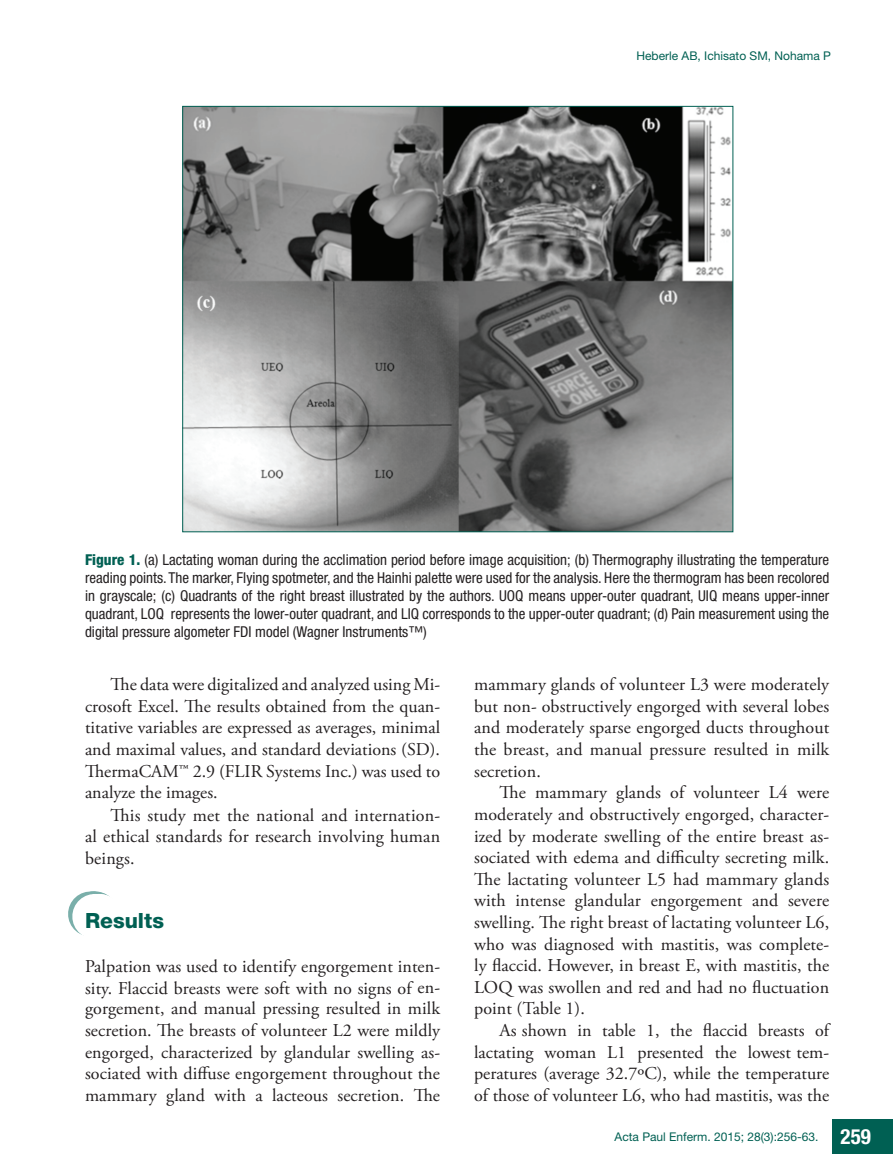
<style>
.page{position:relative;width:893px;height:1170px;background:#fff}
.page>*{position:absolute;margin:0;border:0;box-sizing:border-box;transform-origin:0 0}
.t1{font:800 21px "Helvetica Neue LT Std";color:#006053}
.t2{font:18px/21.6px "Adobe Garamond Pro";letter-spacing:.005em;color:#231f20;text-align:justify}
.t3{font:condensed 15px/18px "Helvetica Neue LT Std";color:#231f20;text-align:justify}
.t4{font:12px "Helvetica Neue LT Std";color:#006053}
.s1{font-weight:800;color:#006053}
.s2{font-weight:700;font-stretch:condensed;font-size:21px;color:#fff}
</style>
<div class="page">
<div style="left:832px;top:1118px;width:61px;height:35px;background:#006053"></div>
<hr style="left:91px;top:891px;width:1px;height:45px;background:#7aafaa">
<svg style="left:92px;top:891px;width:7px;height:4px"></svg>
<hr style="left:95px;top:893px;width:1px;height:45px;background:#fff">
<img style="left:184px;top:108px;width:547px;height:422px">
<p class="t4" style="left:636px;top:48px;width:196px">Heberle AB, Ichisato SM, Nohama P</p>
<p class="t3" style="left:85px;top:550px;width:746px"><span class="s1">Figure 1.</span> (a) Lactating woman during the acclimation period before image acquisition; (b) Thermography illustrating the temperature reading points. The marker, Flying spotmeter, and the Hainhi palette were used for the analysis. Here the thermogram has been recolored in grayscale; (c) Quadrants of the right breast illustrated by the authors. UOQ means upper-outer quadrant, UIQ means upper-inner quadrant, LOQ represents the lower-outer quadrant, and LIQ corresponds to the upper-outer quadrant; (d) Pain measurement using the digital pressure algometer FDI model (Wagner Instruments™)</p>
<p class="t2" style="left:85px;top:674px;width:357px;text-indent:26px">The data were digitalized and analyzed using Mi&shy;crosoft Excel. The results obtained from the quan&shy;titative variables are expressed as averages, minimal and maximal values, and standard deviations (SD).<br>ThermaCAM™ 2.9 (FLIR Systems Inc.) was used to analyze the images.</p>
<p class="t2" style="left:85px;top:804px;width:357px;text-indent:26px">This study met the national and internation&shy;al ethical standards for research involving human beings.</p>
<p class="t1" style="left:85px;top:907px;width:80px">Results</p>
<p class="t2" style="left:85px;top:956px;width:357px">Palpation was used to identify engorgement inten&shy;sity. Flaccid breasts were soft with no signs of en&shy;gorgement, and manual pressing resulted in milk secretion. The breasts of volunteer L2 were mildly engorged, characterized by glandular swelling as&shy;sociated with diffuse engorgement throughout the mammary gland with a lacteous secretion. The</p>
<p class="t2" style="left:474px;top:674px;width:357px">mammary glands of volunteer L3 were moderately but non- obstructively engorged with several lobes and moderately sparse engorged ducts throughout the breast, and manual pressure resulted in milk secretion.</p>
<p class="t2" style="left:474px;top:782px;width:357px;text-indent:26px">The mammary glands of volunteer L4 were moderately and obstructively engorged, character&shy;ized by moderate swelling of the entire breast as&shy;sociated with edema and difficulty secreting milk.<br>The lactating volunteer L5 had mammary glands with intense glandular engorgement and severe swelling. The right breast of lactating volunteer L6, who was diagnosed with mastitis, was complete&shy;ly flaccid. However, in breast E, with mastitis, the LOQ was swollen and red and had no fluctuation point (Table 1).</p>
<p class="t2" style="left:474px;top:1020px;width:357px;text-indent:26px">As shown in table 1, the flaccid breasts of lactating woman L1 presented the lowest tem&shy;peratures (average 32.7ºC), while the temperature of those of volunteer L6, who had mastitis, was the</p>
<p class="t4" style="left:615px;top:1129px;width:258px">Acta Paul Enferm. 2015; 28(3):256-63. <span class="s2">259</span></p>
</div>
